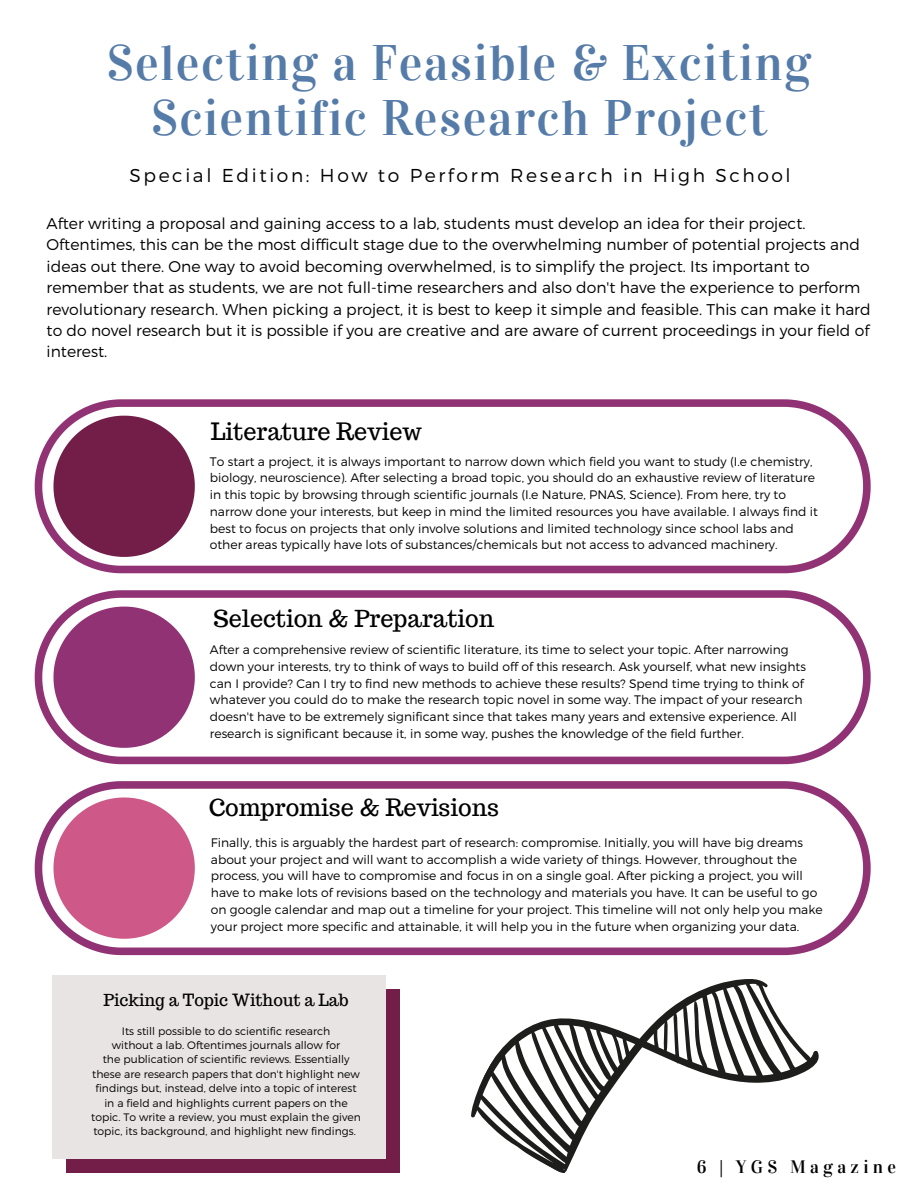
<style>
.page{position:relative;width:918px;height:1188px;background:#fff}
.page>*{position:absolute;margin:0;border:0;box-sizing:border-box;transform-origin:0 0}
.t1{font:49.8px/55.2px "Vidaloka";letter-spacing:.03em;color:#557ba8;text-align:center}
.t2{font:23.4px "Trocchi";color:#000}
.t3{font:300 18.6px "Montserrat";letter-spacing:.14em;color:#000}
.t4{font:18px "Vidaloka";letter-spacing:.24em;color:#000}
.t5{font:16.5px "Trocchi";color:#000}
.t6{font:300 15.6px/21.3px "Montserrat";color:#000}
.t7{font:300 12.3px/16.8px "Montserrat";color:#000}
.t8{font:300 10.8px/14.4px "Montserrat";color:#000;text-align:center}
</style>
<div class="page">
<svg style="left:34px;top:399px;width:837px;height:175px"></svg>
<svg style="left:53px;top:416px;width:142px;height:141px"></svg>
<svg style="left:34px;top:590px;width:837px;height:175px"></svg>
<svg style="left:53px;top:607px;width:142px;height:141px"></svg>
<svg style="left:34px;top:781px;width:837px;height:174px"></svg>
<svg style="left:53px;top:797px;width:142px;height:142px"></svg>
<div style="left:66px;top:1159px;width:320px;height:14px;background:#721e49"></div>
<div style="left:386px;top:1159px;width:14px;height:14px;background:#721e49"></div>
<div style="left:52px;top:989px;width:14px;height:170px;background:#e8e4e3"></div>
<div style="left:66px;top:989px;width:320px;height:170px;background:#e8e4e3"></div>
<div style="left:386px;top:989px;width:14px;height:170px;background:#721e49"></div>
<div style="left:52px;top:975px;width:14px;height:14px;background:#e8e4e3"></div>
<div style="left:66px;top:975px;width:320px;height:14px;background:#e8e4e3"></div>
<svg style="left:460px;top:885px;width:385px;height:288px"></svg>
<p class="t1" style="left:107px;top:35px;width:706px">Selecting a Feasible &amp; Exciting<br>Scientific Research Project</p>
<p class="t3" style="left:129px;top:164px;width:663px">Special Edition: How to Perform Research in High School</p>
<p class="t6" style="left:47px;top:212px;width:826px">After writing a proposal and gaining access to a lab, students must develop an idea for their project.<br>Oftentimes, this can be the most difficult stage due to the overwhelming number of potential projects and ideas out there. One way to avoid becoming overwhelmed, is to simplify the project. Its important to remember that as students, we are not full-time researchers and also don't have the experience to perform revolutionary research. When picking a project, it is best to keep it simple and feasible. This can make it hard to do novel research but it is possible if you are creative and are aware of current proceedings in your field of interest.</p>
<p class="t2" style="left:211px;top:416px;width:212px">Literature Review</p>
<p class="t7" style="left:210px;top:452px;width:610px">To start a project, it is always important to narrow down which field you want to study (I.e chemistry, biology, neuroscience). After selecting a broad topic, you should do an exhaustive review of literature in this topic by browsing through scientific journals (I.e Nature, PNAS, Science). From here, try to narrow done your interests, but keep in mind the limited resources you have available. I always find it best to focus on projects that only involve solutions and limited technology since school labs and other areas typically have lots of substances/chemicals but not access to advanced machinery.</p>
<p class="t2" style="left:214px;top:603px;width:282px">Selection &amp; Preparation</p>
<p class="t7" style="left:210px;top:641px;width:598px">After a comprehensive review of scientific literature, its time to select your topic. After narrowing down your interests, try to think of ways to build off of this research. Ask yourself, what new insights can I provide? Can I try to find new methods to achieve these results? Spend time trying to think of whatever you could do to make the research topic novel in some way. The impact of your research doesn't have to be extremely significant since that takes many years and extensive experience. All research is significant because it, in some way, pushes the knowledge of the field further.</p>
<p class="t2" style="left:209px;top:792px;width:292px">Compromise &amp; Revisions</p>
<p class="t7" style="left:211px;top:834px;width:613px">Finally, this is arguably the hardest part of research: compromise. Initially, you will have big dreams about your project and will want to accomplish a wide variety of things. However, throughout the process, you will have to compromise and focus in on a single goal. After picking a project, you will have to make lots of revisions based on the technology and materials you have. It can be useful to go on google calendar and map out a timeline for your project. This timeline will not only help you make your project more specific and attainable, it will help you in the future when organizing your data.</p>
<p class="t5" style="left:103px;top:989px;width:247px">Picking a Topic Without a Lab</p>
<p class="t8" style="left:122px;top:1023px;width:210px">Its still possible to do scientific research</p>
<p class="t8" style="left:112px;top:1037px;width:230px">without a lab. Oftentimes journals allow for</p>
<p class="t8" style="left:91px;top:1052px;width:271px">the publication of scientific reviews. Essentially these are research papers that don't highlight new findings but, instead, delve into a topic of interest in a field and highlights current papers on the topic. To write a review, you must explain the given topic, its background, and highlight new findings.</p>
<p class="t4" style="left:697px;top:1156px;width:201px">6 | YGS Magazine</p>
</div>
